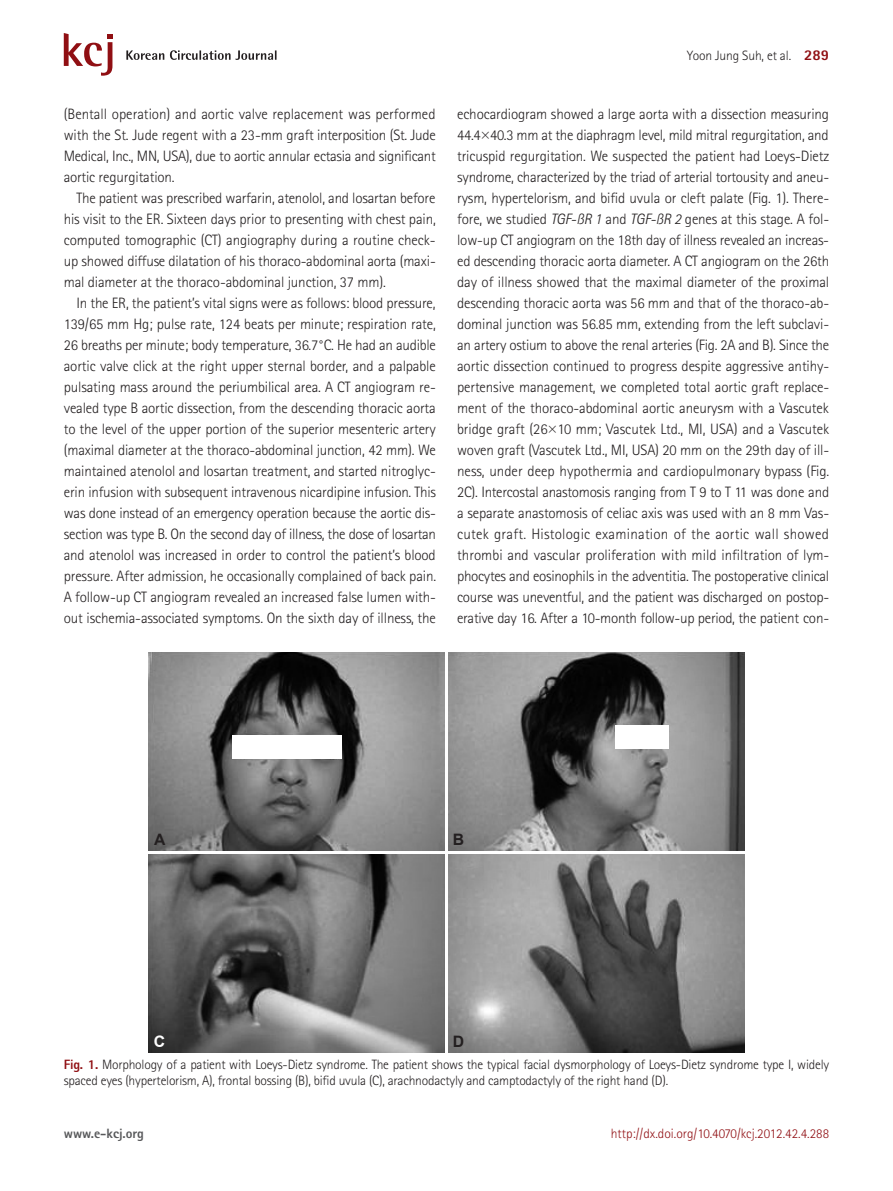
<style>
.page{position:relative;width:893px;height:1191px;background:#fff}
.page>*{position:absolute;margin:0;border:0;box-sizing:border-box;transform-origin:0 0}
.t1{font:700 15.75px "Arial";color:#231f20}
.t2{font:700 15.75px "Arial";color:#fff}
.본문{font:300 15px/21px "Rotis Sans Serif Std";letter-spacing:-.01em;color:#231f20;text-align:justify}
.t3{font:800 15px "Rotis Sans Serif Std";color:#900f13}
.그림제목1{font:300 13.5px/16.2px "Rotis Sans Serif Std";letter-spacing:-.015em;color:#231f20}
.t4{font:300 13.5px "Rotis Sans Serif Std";color:#900f13}
.t5{font:800 13.5px "Rotis Sans Serif Std";color:#57585a}
.s1{font-family:"Garamond";font-weight:400}
.s2{font-style:italic}
.s3{font-weight:800;color:#900f13}
</style>
<div class="page">
<svg style="left:126px;top:50px;width:151px;height:10px"></svg>
<svg style="left:64px;top:33px;width:49px;height:43px"></svg>
<img style="left:149px;top:652px;width:295px;height:198px">
<img style="left:149px;top:854px;width:295px;height:199px">
<img style="left:449px;top:652px;width:295px;height:198px">
<img style="left:449px;top:854px;width:295px;height:199px">
<div style="left:232px;top:735px;width:109px;height:23px;background:#fff"></div>
<div style="left:615px;top:725px;width:54px;height:23px;background:#fff"></div>
<p class="본문" style="left:64px;top:103px;width:374px">(Bentall operation) and aortic valve replacement was performed with the St. Jude regent with a 23-mm graft interposition (St. Jude Medical, Inc., MN, USA), due to aortic annular ectasia and significant aortic regurgitation.</p>
<p class="본문" style="left:64px;top:187px;width:374px;text-indent:13px">The patient was prescribed warfarin, atenolol, and losartan before his visit to the ER. Sixteen days prior to presenting with chest pain, computed tomographic (CT) angiography during a routine check&shy;up showed diffuse dilatation of his thoraco-abdominal aorta (maxi&shy;mal diameter at the thoraco-abdominal junction, 37 mm).</p>
<p class="본문" style="left:64px;top:292px;width:374px;text-indent:13px">In the ER, the patient’s vital signs were as follows: blood pressure, 139/65 mm Hg; pulse rate, 124 beats per minute; respiration rate, 26 breaths per minute; body temperature, 36.7°C. He had an audible aortic valve click at the right upper sternal border, and a palpable pulsating mass around the periumbilical area. A CT angiogram re&shy;vealed type B aortic dissection, from the descending thoracic aorta to the level of the upper portion of the superior mesenteric artery (maximal diameter at the thoraco-abdominal junction, 42 mm). We maintained atenolol and losartan treatment, and started nitroglyc&shy;erin infusion with subsequent intravenous nicardipine infusion. This was done instead of an emergency operation because the aortic dis&shy;section was type B. On the second day of illness, the dose of losartan and atenolol was increased in order to control the patient’s blood pressure. After admission, he occasionally complained of back pain.<br>A follow-up CT angiogram revealed an increased false lumen with&shy;out ischemia-associated symptoms. On the sixth day of illness, the</p>
<p class="그림제목1" style="left:687px;top:47px;width:106px">Yoon Jung Suh, et al.</p>
<p class="t3" style="left:804px;top:46px;width:27px">289</p>
<p class="본문" style="left:457px;top:103px;width:374px">echocardiogram showed a large aorta with a dissection measuring 44.4<span class="s1">×</span>40.3 mm at the diaphragm level, mild mitral regurgitation, and tricuspid regurgitation. We suspected the patient had Loeys-Dietz syndrome, characterized by the triad of arterial tortousity and aneu&shy;rysm, hypertelorism, and bifid uvula or cleft palate (Fig. 1). There&shy;fore, we studied <span class="s2">TGF-ßR 1</span> and <span class="s2">TGF-ßR 2</span> genes at this stage. A fol&shy;low-up CT angiogram on the 18th day of illness revealed an increas&shy;ed descending thoracic aorta diameter. A CT angiogram on the 26th day of illness showed that the maximal diameter of the proximal descending thoracic aorta was 56 mm and that of the thoraco-ab&shy;dominal junction was 56.85 mm, extending from the left subclavi&shy;an artery ostium to above the renal arteries (Fig. 2A and B). Since the aortic dissection continued to progress despite aggressive antihy&shy;pertensive management, we completed total aortic graft replace&shy;ment of the thoraco-abdominal aortic aneurysm with a Vascutek bridge graft (26<span class="s1">×</span>10 mm; Vascutek Ltd., MI, USA) and a Vascutek woven graft (Vascutek Ltd., MI, USA) 20 mm on the 29th day of ill&shy;ness, under deep hypothermia and cardiopulmonary bypass (Fig.<br>2C). Intercostal anastomosis ranging from T 9 to T 11 was done and a separate anastomosis of celiac axis was used with an 8 mm Vas&shy;cutek graft. Histologic examination of the aortic wall showed thrombi and vascular proliferation with mild infiltration of lym&shy;phocytes and eosinophils in the adventitia. The postoperative clinical course was uneventful, and the patient was discharged on postop&shy;erative day 16. After a 10-month follow-up period, the patient con-</p>
<p class="t1" style="left:154px;top:829px;width:13px">A</p>
<p class="t2" style="left:154px;top:1030px;width:13px">C</p>
<p class="t1" style="left:453px;top:829px;width:13px">B</p>
<p class="t1" style="left:453px;top:1030px;width:13px">D</p>
<p class="그림제목1" style="left:64px;top:1056px;width:767px"><span class="s3">Fig. 1.</span> Morphology of a patient with Loeys-Dietz syndrome. The patient shows the typical facial dysmorphology of Loeys-Dietz syndrome type I, widely spaced eyes (hypertelorism, A), frontal bossing (B), bifid uvula (C), arachnodactyly and camptodactyly of the right hand (D).</p>
<p class="t5" style="left:64px;top:1124px;width:82px">www.e-kcj.org</p>
<p class="t4" style="left:611px;top:1125px;width:220px">http://dx.doi.org/10.4070/kcj.2012.42.4.288</p>
</div>
